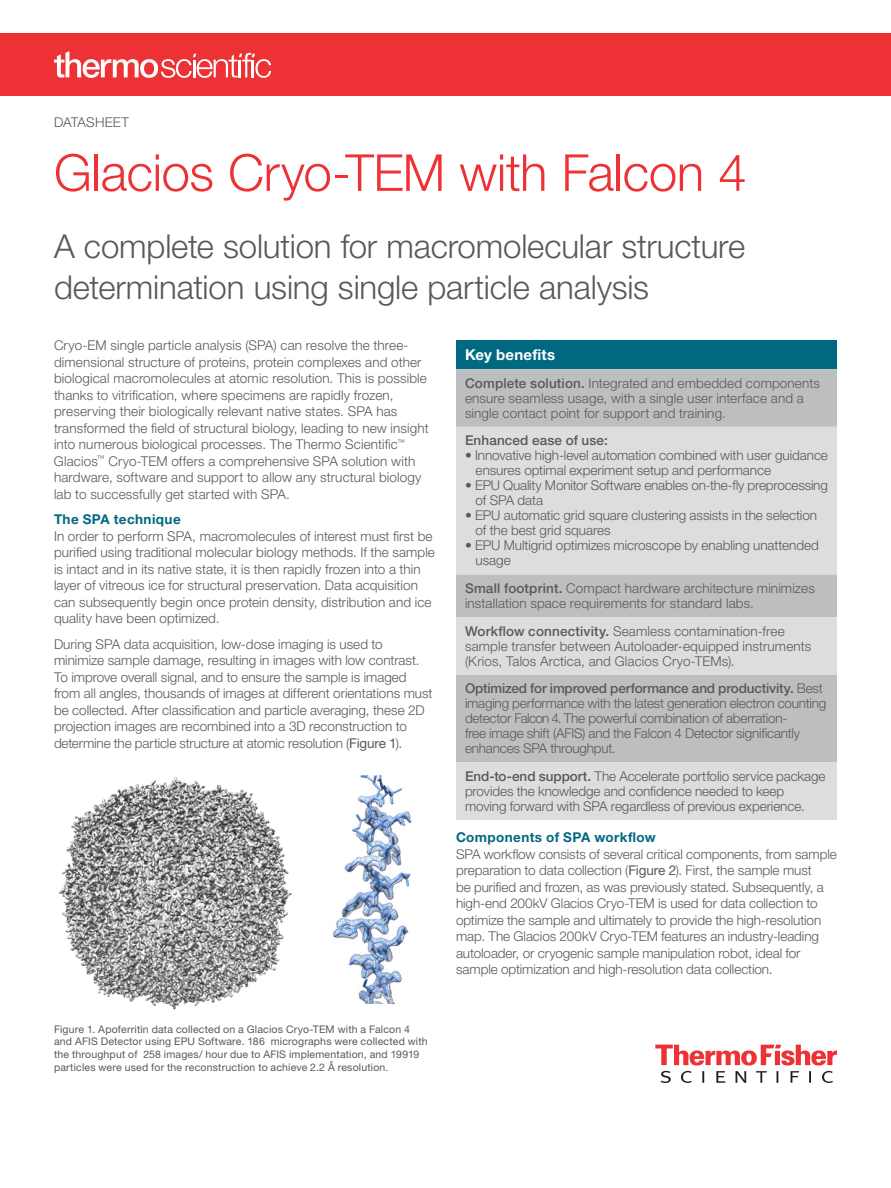
<style>
.page{position:relative;width:891px;height:1188px;background:#fff}
.page>*{position:absolute;margin:0;border:0;box-sizing:border-box;transform-origin:0 0}
.t1{font:300 51px "Helvetica Neue LT Pro";letter-spacing:-.01em;color:#ee3134}
.t2{font:300 33px/40.5px "Helvetica Neue LT Pro";letter-spacing:-.005em;color:#58595b}
.t3{font:700 15px "Helvetica Neue LT Pro";letter-spacing:.015em;color:#fff}
.t4{font:300 13.5px/16.5px "Helvetica Neue LT Pro";color:#58595b}
.t5{font:700 13.5px "Helvetica Neue LT Pro";letter-spacing:.03em;color:#006880}
.t6{font:500 13.5px "Helvetica Neue LT Pro";letter-spacing:.01em;color:#58595b}
.t7{font:10.5px/12.6px "Helvetica Neue LT Pro";letter-spacing:.015em;color:#58595b}
.s1{font-weight:400}
.s2{font-weight:500}
</style>
<div class="page">
<svg style="left:655px;top:1045px;width:182px;height:38px"></svg>
<div style="left:456px;top:340px;width:381px;height:29px;background:#006880"></div>
<div style="left:456px;top:369px;width:381px;height:58px;background:#bcbec0"></div>
<svg style="left:456px;top:427px;width:381px;height:393px;background:#d1d2d4"></svg>
<img style="left:333px;top:776px;width:79px;height:228px">
<img style="left:58px;top:777px;width:234px;height:233px">
<div style="left:0;top:33px;width:891px;height:63px;background:#ee3134"></div>
<svg style="left:54px;top:51px;width:217px;height:27px"></svg>
<p class="t4" style="left:54px;top:113px;width:77px">DATASHEET</p>
<h1 class="t1" style="left:54px;top:142px;width:694px">Glacios Cryo-TEM with Falcon 4</h1>
<h2 class="t2" style="left:54px;top:226px;width:693px">A complete solution for macromolecular structure determination using single particle analysis</h2>
<p class="t4" style="left:54px;top:337px;width:376px">Cryo-EM single particle analysis (SPA) can resolve the three&shy;dimensional structure of proteins, protein complexes and other biological macromolecules at atomic resolution. This is possible thanks to vitrification, where specimens are rapidly frozen, preserving their biologically relevant native states. SPA has transformed the field of structural biology, leading to new insight into numerous biological processes. The Thermo Scientific<sup>™ </sup>Glacios<sup>™</sup> Cryo-TEM offers a comprehensive SPA solution with hardware, software and support to allow any structural biology lab to successfully get started with SPA.</p>
<p class="t5" style="left:54px;top:511px;width:128px">The SPA technique</p>
<p class="t4" style="left:54px;top:527px;width:382px">In order to perform SPA, macromolecules of interest must first be purified using traditional molecular biology methods. If the sample is intact and in its native state, it is then rapidly frozen into a thin layer of vitreous ice for structural preservation. Data acquisition can subsequently begin once protein density, distribution and ice quality have been optimized.</p>
<p class="t4" style="left:54px;top:635px;width:380px">During SPA data acquisition, low-dose imaging is used to minimize sample damage, resulting in images with low contrast.<br>To improve overall signal, and to ensure the sample is imaged from all angles, thousands of images at different orientations must be collected. After classification and particle averaging, these 2D projection images are recombined into a 3D reconstruction to determine the particle structure at atomic resolution (<span class="s1">Figure 1</span>).</p>
<p class="t3" style="left:465px;top:346px;width:92px">Key benefits</p>
<p class="t4" style="left:465px;top:375px;width:357px;line-height:15px"><span class="s2">Complete solution.</span> Integrated and embedded components ensure seamless usage, with a single user interface and a single contact point for support and training.</p>
<p class="t6" style="left:465px;top:433px;width:144px">Enhanced ease of use:</p>
<p class="t4" style="left:476px;top:448px;width:354px;line-height:15px;text-indent:-11px"><span class="s2">•</span> Innovative high-level automation combined with user guidance ensures optimal experiment setup and performance</p>
<p class="t4" style="left:476px;top:478px;width:354px;line-height:15px;text-indent:-11px">• EPU Quality Monitor Software enables on-the-fly preprocessing of SPA data</p>
<p class="t4" style="left:476px;top:508px;width:343px;line-height:15px;text-indent:-11px">• EPU automatic grid square clustering assists in the selection of the best grid squares</p>
<p class="t4" style="left:476px;top:538px;width:345px;line-height:15px;text-indent:-11px">• EPU Multigrid optimizes microscope by enabling unattended usage</p>
<p class="t4" style="left:465px;top:580px;width:351px;line-height:15px"><span class="s2">Small footprint.</span> Compact hardware architecture minimizes installation space requirements for standard labs.</p>
<p class="t4" style="left:465px;top:623px;width:348px;line-height:15px"><span class="s2">Workflow connectivity.</span> Seamless contamination-free sample transfer between Autoloader-equipped instruments (Krios, Talos Arctica, and Glacios Cryo-TEMs).</p>
<p class="t4" style="left:465px;top:681px;width:363px;line-height:15px"><span class="s2">Optimized for improved performance and productivity.</span> Best imaging performance with the latest generation electron counting detector Falcon 4. The powerful combination of aberration-<br>free image shift (AFIS) and the Falcon 4 Detector significantly enhances SPA throughput.</p>
<p class="t4" style="left:465px;top:768px;width:362px;line-height:15px"><span class="s2">End-to-end support.</span> The Accelerate portfolio service package provides the knowledge and confidence needed to keep moving forward with SPA regardless of previous experience.</p>
<p class="t7" style="left:54px;top:1023px;width:375px">Figure 1. Apoferritin data collected on a Glacios Cryo-TEM with a Falcon 4 and AFIS Detector using EPU Software. 186 micrographs were collected with the throughput of 258 images/ hour due to AFIS implementation, and 19919 particles were used for the reconstruction to achieve 2.2 Å resolution.</p>
<p class="t5" style="left:456px;top:829px;width:201px">Components of SPA workflow</p>
<p class="t4" style="left:456px;top:846px;width:382px">SPA workflow consists of several critical components, from sample preparation to data collection (<span class="s1">Figure 2</span>). First, the sample must<br>be purified and frozen, as was previously stated. Subsequently, a high-end 200kV Glacios Cryo-TEM is used for data collection to optimize the sample and ultimately to provide the high-resolution map. The Glacios 200kV Cryo-TEM features an industry-leading autoloader, or cryogenic sample manipulation robot, ideal for sample optimization and high-resolution data collection.</p>
</div>
